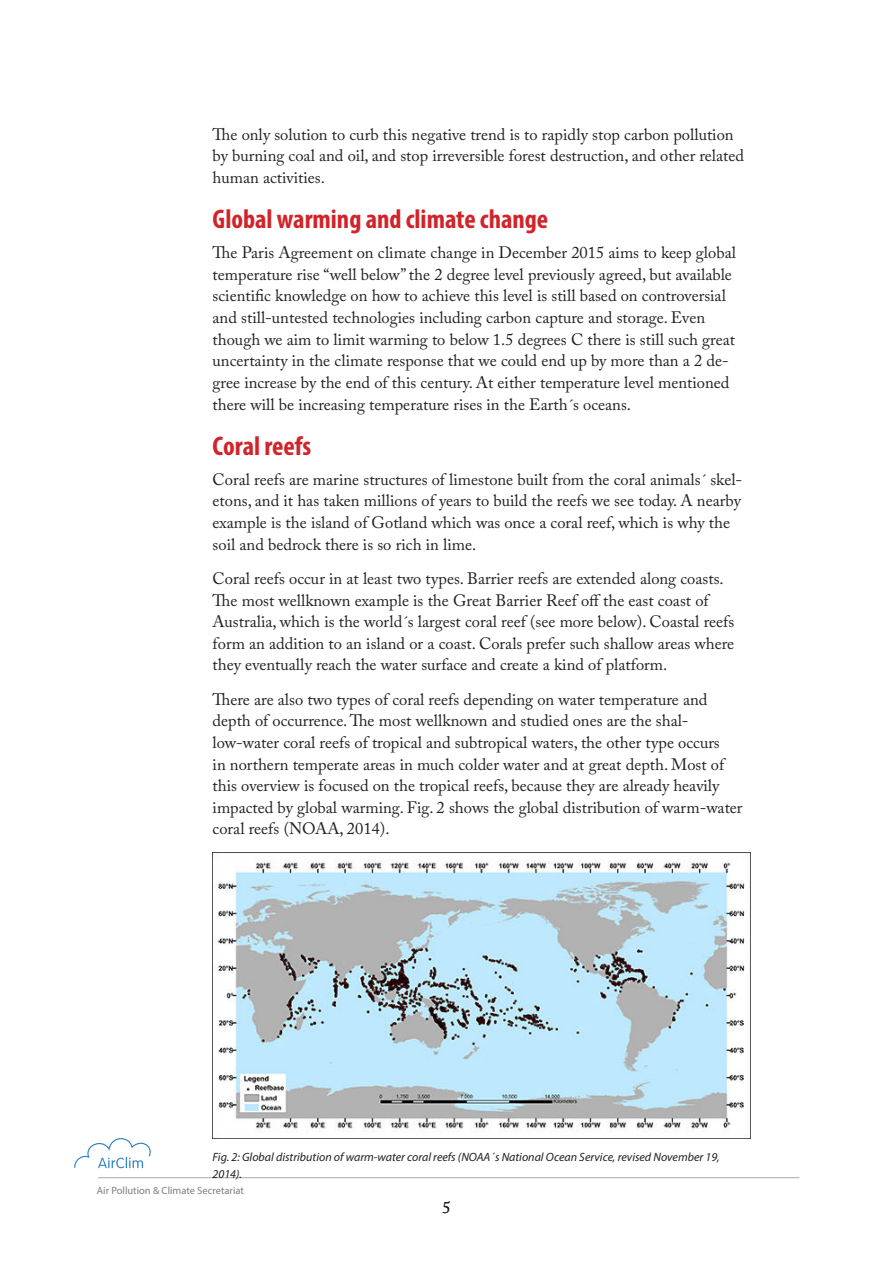
<style>
.page{position:relative;width:893px;height:1263px;background:#fff}
.page>*{position:absolute;margin:0;border:0;box-sizing:border-box;transform-origin:0 0}
.R01{font:700 condensed 27px "Myriad Pro";color:#d1232a}
.t1{font:16.5px/21.6px "Adobe Caslon Pro";color:#231f20}
.Bildtext{font:italic 12px/16.5px "Myriad Pro";color:#231f20}
.t2{font:10.5px "Myriad Pro";color:#7c7e81}
</style>
<div class="page">
<hr style="left:98px;top:1177px;width:701px;height:1px;background:#a8a9ad">
<svg style="left:74px;top:1138px;width:77px;height:30px"></svg>
<img style="left:213px;top:853px;width:537px;height:285px">
<p class="t1" style="left:213px;top:123px;width:533px">The only solution to curb this negative trend is to rapidly stop carbon pollution by burning coal and oil, and stop irreversible forest destruction, and other related human activities.</p>
<p class="R01" style="left:213px;top:202px;width:337px">Global warming and climate change</p>
<p class="t1" style="left:213px;top:242px;width:525px">The Paris Agreement on climate change in December 2015 aims to keep global temperature rise “well below” the 2 degree level previously agreed, but available scientific knowledge on how to achieve this level is still based on controversial and still-untested technologies including carbon capture and storage. Even though we aim to limit warming to below 1.5 degrees C there is still such great uncertainty in the climate response that we could end up by more than a 2 de&shy;gree increase by the end of this century. At either temperature level mentioned there will be increasing temperature rises in the Earth´s oceans.</p>
<p class="R01" style="left:213px;top:429px;width:100px">Coral reefs</p>
<p class="t1" style="left:213px;top:468px;width:531px">Coral reefs are marine structures of limestone built from the coral animals´ skel&shy;etons, and it has taken millions of years to build the reefs we see today. A nearby example is the island of Gotland which was once a coral reef, which is why the soil and bedrock there is so rich in lime.</p>
<p class="t1" style="left:213px;top:567px;width:523px">Coral reefs occur in at least two types. Barrier reefs are extended along coasts.<br>The most wellknown example is the Great Barrier Reef off the east coast of Australia, which is the world´s largest coral reef (see more below). Coastal reefs form an addition to an island or a coast. Corals prefer such shallow areas where they eventually reach the water surface and create a kind of platform.</p>
<p class="t1" style="left:213px;top:688px;width:531px">There are also two types of coral reefs depending on water temperature and depth of occurrence. The most wellknown and studied ones are the shal&shy;low-water coral reefs of tropical and subtropical waters, the other type occurs<br>in northern temperate areas in much colder water and at great depth. Most of this overview is focused on the tropical reefs, because they are already heavily impacted by global warming. Fig. 2 shows the global distribution of warm-water coral reefs (NOAA, 2014).</p>
<p class="Bildtext" style="left:213px;top:1149px;width:509px">Fig. 2: Global distribution of warm-water coral reefs (NOAA´s National Ocean Service, revised November 19,<br>2014).</p>
<p class="t2" style="left:97px;top:1184px;width:149px">Air Pollution &amp; Climate Secretariat</p>
<p class="t1" style="left:442px;top:1197px;width:10px">5</p>
</div>
